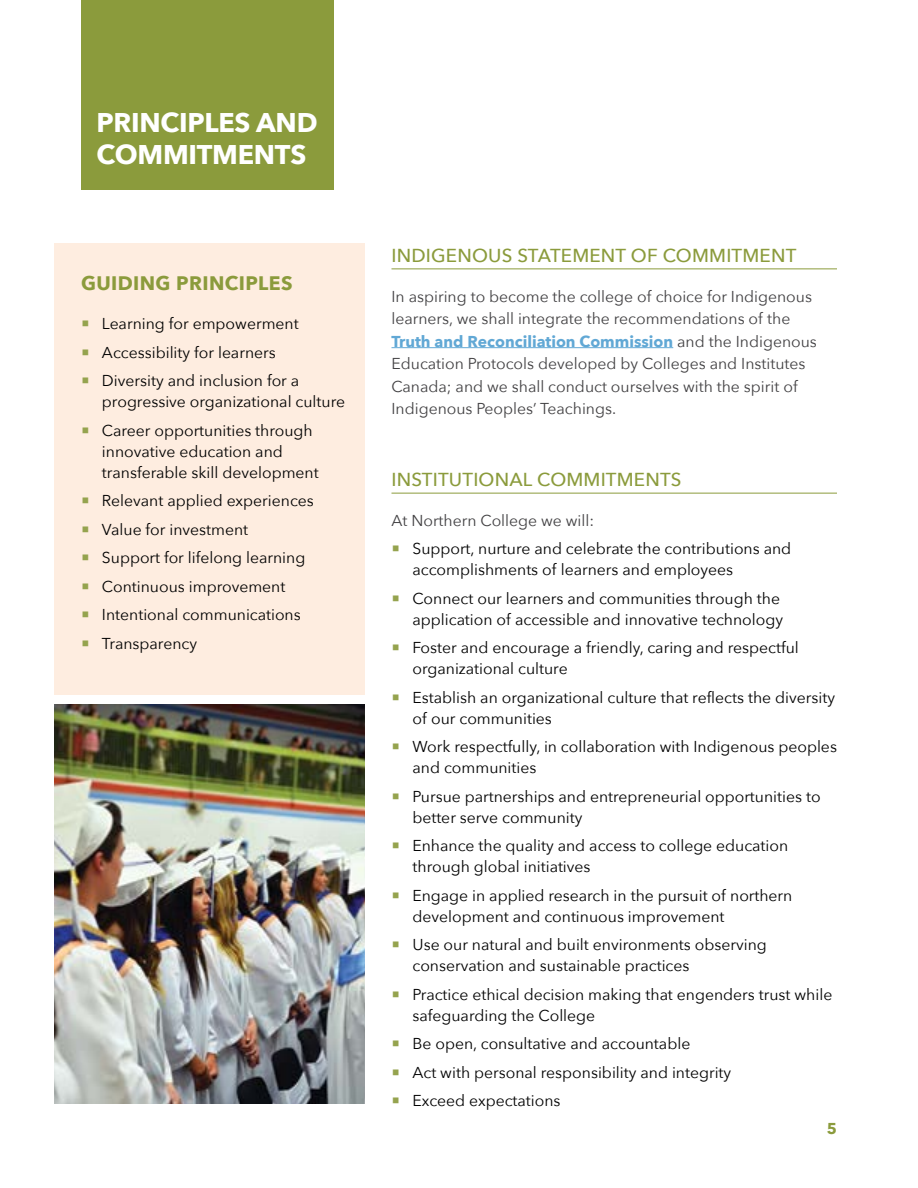
<style>
.page{position:relative;width:918px;height:1188px;background:#fff}
.page>*{position:absolute;margin:0;border:0;box-sizing:border-box;transform-origin:0 0}
.t1{font:700 27px/32.4px "Avenir Next";letter-spacing:-.01em;color:#fff}
.t2{font:700 19.5px "Avenir Next";letter-spacing:.02em;color:#8b9b3c}
.t3{font:500 18.75px "Avenir Next";letter-spacing:.01em;color:#8b9b3c}
.t4{font:15.75px/28.5px "Avenir Next";color:#000}
.t5{font:15.75px/22.5px "Avenir Next";color:#414042}
.t6{font:700 15.75px "Avenir Next";color:#8b9b3c}
.s1{font-weight:700;color:#61a8d5}
.s2{color:#414042}
</style>
<div class="page">
<img style="left:54px;top:705px;width:310px;height:399px">
<div style="left:54px;top:243px;width:310px;height:451px;background:#feede0"></div>
<hr style="left:392px;top:268px;width:445px;height:1px;background:#8b9b3c">
<hr style="left:392px;top:347px;width:281px;height:1px;background:#61a8d5">
<hr style="left:392px;top:493px;width:445px;height:1px;background:#8b9b3c">
<div style="left:81px;top:0;width:252px;height:189px;background:#8b9b3c"></div>
<h1 class="t1" style="left:97px;top:106px;width:222px">PRINCIPLES AND<br>COMMITMENTS</h1>
<p class="t2" style="left:81px;top:266px;width:213px">GUIDING PRINCIPLES</p>
<p class="t4" style="left:81px;top:309px;width:220px"><sup>◼</sup> Learning for empowerment <sup>◼</sup> Accessibility for learners<br><sup>◼</sup> Diversity and inclusion for a</p>
<p class="t4" style="left:81px;top:387px;width:266px;text-indent:21px">progressive organizational culture <sup>◼</sup> Career opportunities through</p>
<p class="t4" style="left:102px;top:440px;width:218px;line-height:21px">innovative education and transferable skill development</p>
<p class="t4" style="left:81px;top:486px;width:234px"><sup>◼</sup> Relevant applied experiences <sup>◼</sup> Value for investment<br><sup>◼</sup> Support for lifelong learning <sup>◼</sup> Continuous improvement<br><sup>◼</sup> Intentional communications<br><sup>◼</sup> Transparency</p>
<p class="t3" style="left:392px;top:239px;width:406px">INDIGENOUS STATEMENT OF COMMITMENT</p>
<p class="t5" style="left:392px;top:284px;width:427px">In aspiring to become the college of choice for Indigenous learners, we shall integrate the recommendations of the <span class="s1">Truth and Reconciliation Commission</span> and the Indigenous Education Protocols developed by Colleges and Institutes Canada; and we shall conduct ourselves with the spirit of Indigenous Peoples’ Teachings.</p>
<p class="t3" style="left:392px;top:464px;width:292px">INSTITUTIONAL COMMITMENTS</p>
<p class="t4" style="left:392px;top:505px;width:401px"><span class="s2">At Northern College we will:<br></span><sup>◼</sup> Support, nurture and celebrate the contributions and</p>
<p class="t4" style="left:392px;top:555px;width:390px;text-indent:21px">accomplishments of learners and employees<br><sup>◼</sup> Connect our learners and communities through the</p>
<p class="t4" style="left:392px;top:604px;width:409px;text-align:center">application of accessible and innovative technology<br><sup>◼</sup> Foster and encourage a friendly, caring and respectful</p>
<p class="t4" style="left:392px;top:654px;width:445px;text-indent:21px">organizational culture<br><sup>◼</sup> Establish an organizational culture that reflects the diversity</p>
<p class="t4" style="left:392px;top:703px;width:447px;text-indent:21px">of our communities<br><sup>◼</sup> Work respectfully, in collaboration with Indigenous peoples</p>
<p class="t4" style="left:392px;top:753px;width:431px;text-indent:21px">and communities<br><sup>◼</sup> Pursue partnerships and entrepreneurial opportunities to</p>
<p class="t4" style="left:392px;top:802px;width:398px;text-indent:21px">better serve community<br><sup>◼</sup> Enhance the quality and access to college education</p>
<p class="t4" style="left:392px;top:852px;width:402px;text-indent:21px">through global initiatives<br><sup>◼</sup> Engage in applied research in the pursuit of northern</p>
<p class="t4" style="left:392px;top:901px;width:377px;text-indent:21px">development and continuous improvement<br><sup>◼</sup> Use our natural and built environments observing</p>
<p class="t4" style="left:392px;top:951px;width:442px;text-indent:21px">conservation and sustainable practices<br><sup>◼</sup> Practice ethical decision making that engenders trust while</p>
<p class="t4" style="left:392px;top:1000px;width:341px;text-indent:21px">safeguarding the College<br><sup>◼</sup> Be open, consultative and accountable<br><sup>◼</sup> Act with personal responsibility and integrity <sup>◼</sup> Exceed expectations</p>
<p class="t6" style="left:827px;top:1114px;width:12px">5</p>
</div>
